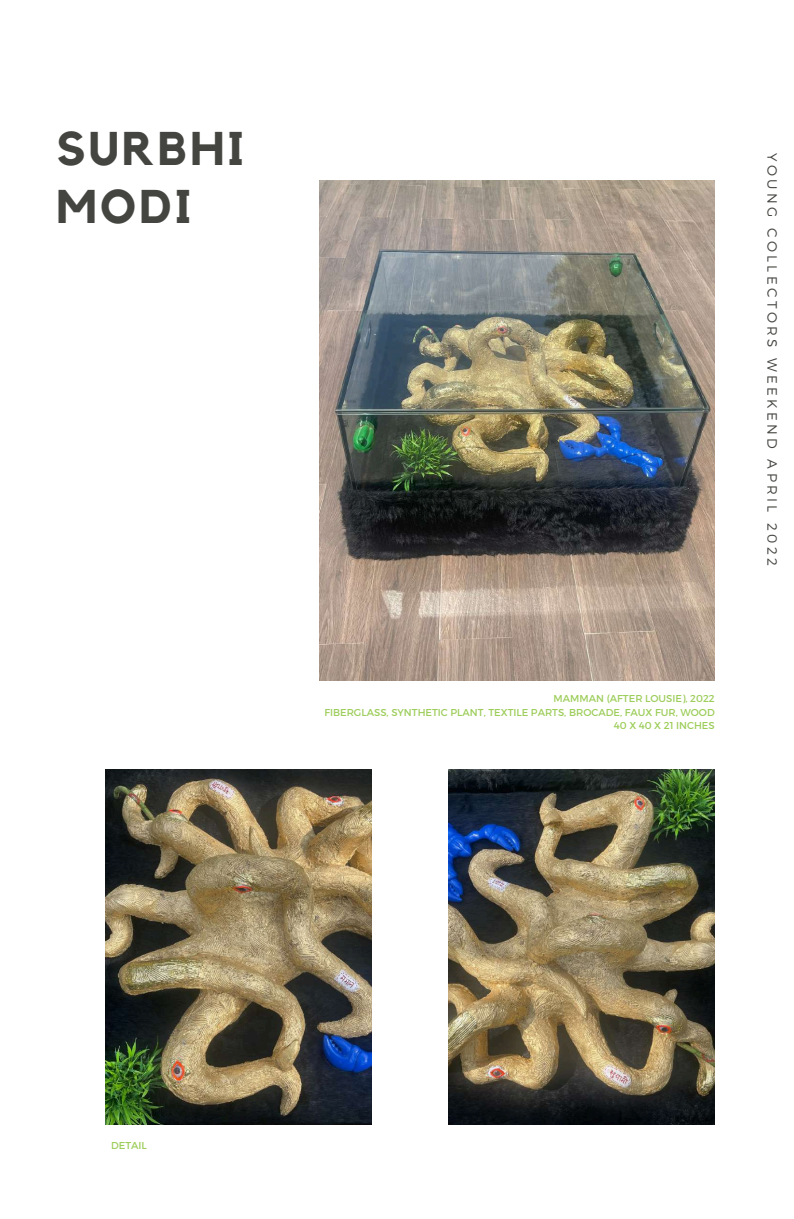
<style>
.page{position:relative;width:794px;height:1219px;background:#fff}
.page>*{position:absolute;margin:0;border:0;box-sizing:border-box;transform-origin:0 0}
.t1{font:700 47.1px/57.4px "Kollektif";letter-spacing:.07em;color:#444440}
.t2{font:300 13.5px "Montserrat";letter-spacing:.25em;color:#444440}
.t3{font:10px/13.5px "Montserrat";color:#9dcd5a;text-align:right}
</style>
<div class="page">
<img style="left:320px;top:181px;width:394px;height:499px">
<img style="left:106px;top:769px;width:265px;height:355px">
<img style="left:449px;top:769px;width:265px;height:355px">
<h1 class="t1" style="left:56px;top:122px;width:189px">SURBHI<br>MODI</h1>
<p class="t3" style="left:324px;top:691px;width:392px">MAMMAN (AFTER LOUSIE), 2022<br>FIBERGLASS, SYNTHETIC PLANT, TEXTILE PARTS, BROCADE, FAUX FUR, WOOD<br>40 X 40 X 21 INCHES</p>
<h2 class="t2" style="left:781px;top:153px;width:414px;rotate:90deg">YOUNG COLLECTORS WEEKEND APRIL 2022</h2>
<p class="t3" style="left:111px;top:1138px;width:37px">DETAIL</p>
</div>
